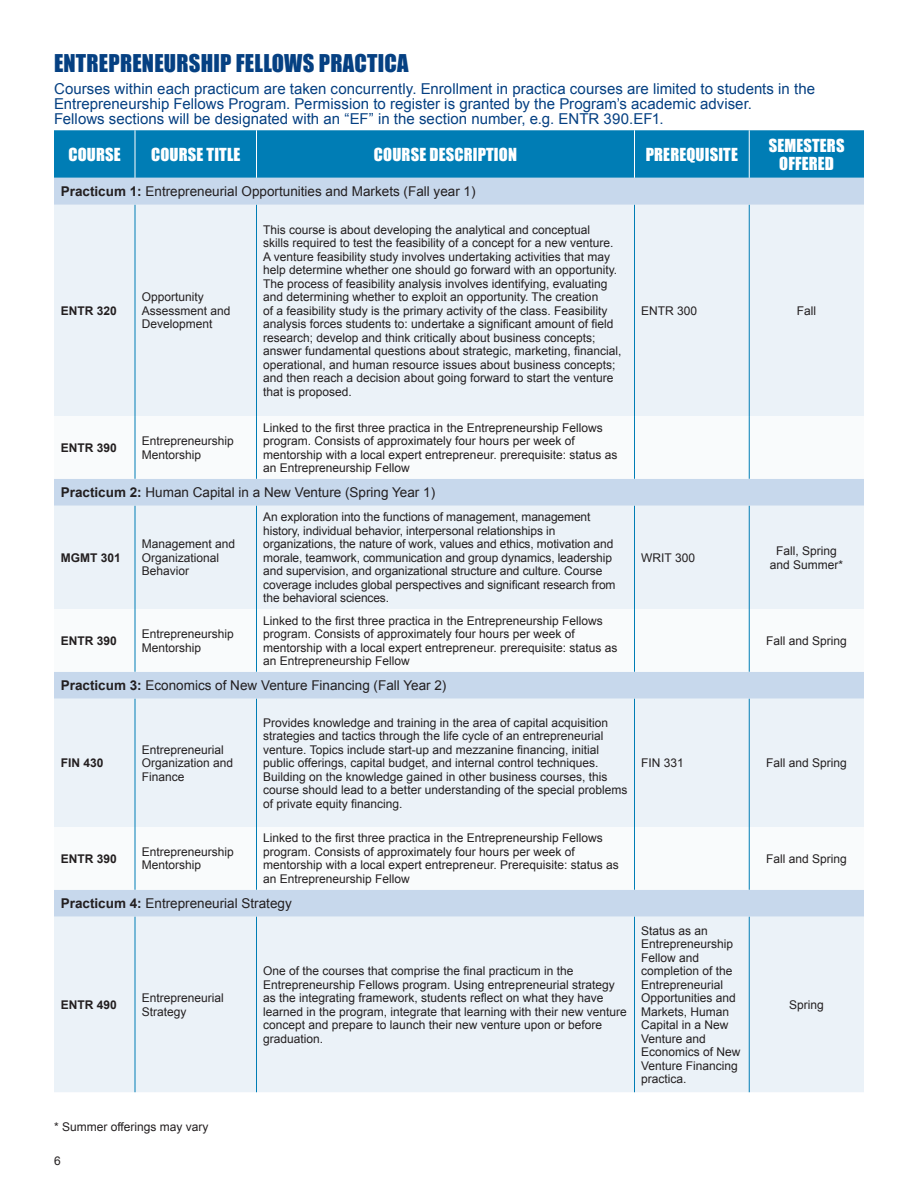
<style>
.page{position:relative;width:918px;height:1188px;background:#fff}
.page>*{position:absolute;margin:0;border:0;box-sizing:border-box;transform-origin:0 0}
.Title_15_Purple{font:22.5px "Impact";letter-spacing:.01em;color:#054082}
.Table_White_11{font:16.5px/18px "Impact";letter-spacing:.01em;color:#fff;text-align:center}
.t1{font:15px/15px "Arial";letter-spacing:.005em;color:#054082}
.Table_Content{font:13.5px "Arial";color:#231f20}
.Table_Content-2{font:12px/13.5px "Arial";color:#231f20}
.Table_Content-3{font:700 12px "Arial";color:#231f20}
.Table_Rows_Bold{font:700 12px "Arial";color:#231f20}
.s1{font-weight:700}
</style>
<div class="page">
<div style="left:54px;top:130px;width:810px;height:48px;background:#007db5"></div>
<div style="left:54px;top:178px;width:810px;height:27px;background:#c7d8ec"></div>
<div style="left:54px;top:205px;width:810px;height:887px;background:#ebf2f8"></div>
<svg style="left:54px;top:416px;width:810px;height:474px;fill:#ebf2f8"></svg>
<hr style="left:135px;top:130px;width:1px;height:48px;background:#fff">
<hr style="left:256px;top:130px;width:1px;height:48px;background:#fff">
<hr style="left:634px;top:130px;width:1px;height:48px;background:#fff">
<hr style="left:749px;top:130px;width:1px;height:48px;background:#fff">
<hr style="left:135px;top:205px;width:1px;height:211px;background:#007db5">
<hr style="left:256px;top:205px;width:1px;height:211px;background:#007db5">
<hr style="left:634px;top:205px;width:1px;height:211px;background:#007db5">
<hr style="left:749px;top:205px;width:1px;height:211px;background:#007db5">
<hr style="left:135px;top:416px;width:1px;height:63px;background:#007db5">
<hr style="left:256px;top:416px;width:1px;height:63px;background:#007db5">
<hr style="left:634px;top:416px;width:1px;height:63px;background:#007db5">
<hr style="left:749px;top:416px;width:1px;height:63px;background:#007db5">
<hr style="left:135px;top:506px;width:1px;height:103px;background:#007db5">
<hr style="left:256px;top:506px;width:1px;height:103px;background:#007db5">
<hr style="left:634px;top:506px;width:1px;height:103px;background:#007db5">
<hr style="left:749px;top:506px;width:1px;height:103px;background:#007db5">
<hr style="left:135px;top:609px;width:1px;height:63px;background:#007db5">
<hr style="left:256px;top:609px;width:1px;height:63px;background:#007db5">
<hr style="left:634px;top:609px;width:1px;height:63px;background:#007db5">
<hr style="left:749px;top:609px;width:1px;height:63px;background:#007db5">
<hr style="left:135px;top:699px;width:1px;height:128px;background:#007db5">
<hr style="left:256px;top:699px;width:1px;height:128px;background:#007db5">
<hr style="left:634px;top:699px;width:1px;height:128px;background:#007db5">
<hr style="left:749px;top:699px;width:1px;height:128px;background:#007db5">
<hr style="left:135px;top:827px;width:1px;height:63px;background:#007db5">
<hr style="left:256px;top:827px;width:1px;height:63px;background:#007db5">
<hr style="left:634px;top:827px;width:1px;height:63px;background:#007db5">
<hr style="left:749px;top:827px;width:1px;height:63px;background:#007db5">
<hr style="left:135px;top:917px;width:1px;height:175px;background:#007db5">
<hr style="left:256px;top:917px;width:1px;height:175px;background:#007db5">
<hr style="left:634px;top:917px;width:1px;height:175px;background:#007db5">
<hr style="left:749px;top:917px;width:1px;height:175px;background:#007db5">
<p class="Title_15_Purple" style="left:54px;top:46px;width:356px">ENTREPRENEURSHIP FELLOWS PRACTICA</p>
<p class="t1" style="left:54px;top:81px;width:763px">Courses within each practicum are taken concurrently. Enrollment in practica courses are limited to students in the<br>Entrepreneurship Fellows Program. Permission to register is granted by the Program’s academic adviser.<br>Fellows sections will be designated with an “EF” in the section number, e.g. ENTR 390.EF1.</p>
<p class="Table_White_11" style="left:68px;top:145px;width:54px">COURSE</p>
<p class="Table_White_11" style="left:151px;top:145px;width:91px">COURSE TITLE</p>
<p class="Table_White_11" style="left:374px;top:145px;width:145px">COURSE DESCRIPTION</p>
<p class="Table_White_11" style="left:646px;top:145px;width:94px">PREREQUISITE</p>
<p class="Table_White_11" style="left:769px;top:136px;width:77px">SEMESTERS<br>OFFERED</p>
<p class="Table_Content" style="left:61px;top:183px;width:416px"><span class="s1">Practicum 1:</span> Entrepreneurial Opportunities and Markets (Fall year 1)</p>
<p class="Table_Rows_Bold" style="left:61px;top:303px;width:58px">ENTR 320</p>
<p class="Table_Content-2" style="left:142px;top:290px;width:90px">Opportunity<br>Assessment and<br>Development</p>
<p class="Table_Content-2" style="left:263px;top:223px;width:360px">This course is about developing the analytical and conceptual<br>skills required to test the feasibility of a concept for a new venture.<br>A venture feasibility study involves undertaking activities that may help determine whether one should go forward with an opportunity.<br>The process of feasibility analysis involves identifying, evaluating and determining whether to exploit an opportunity. The creation<br>of a feasibility study is the primary activity of the class. Feasibility analysis forces students to: undertake a significant amount of field research; develop and think critically about business concepts; answer fundamental questions about strategic, marketing, financial, operational, and human resource issues about business concepts; and then reach a decision about going forward to start the venture that is proposed.</p>
<p class="Table_Content-2" style="left:263px;top:421px;width:356px">Linked to the first three practica in the Entrepreneurship Fellows program. Consists of approximately four hours per week of mentorship with a local expert entrepreneur. prerequisite: status as an Entrepreneurship Fellow</p>
<p class="Table_Content" style="left:61px;top:484px;width:376px"><span class="s1">Practicum 2:</span> Human Capital in a New Venture (Spring Year 1)</p>
<p class="Table_Rows_Bold" style="left:61px;top:440px;width:58px">ENTR 390</p>
<p class="Table_Content-2" style="left:142px;top:434px;width:94px">Entrepreneurship<br>Mentorship</p>
<p class="Table_Content-3" style="left:61px;top:550px;width:62px">MGMT 301</p>
<p class="Table_Content-2" style="left:142px;top:537px;width:95px">Management and<br>Organizational<br>Behavior</p>
<p class="Table_Content-3" style="left:61px;top:633px;width:58px">ENTR 390</p>
<p class="Table_Content-2" style="left:142px;top:627px;width:94px">Entrepreneurship<br>Mentorship</p>
<p class="Table_Content-2" style="left:263px;top:510px;width:354px">An exploration into the functions of management, management history, individual behavior, interpersonal relationships in organizations, the nature of work, values and ethics, motivation and morale, teamwork, communication and group dynamics, leadership and supervision, and organizational structure and culture. Course coverage includes global perspectives and significant research from the behavioral sciences.</p>
<p class="Table_Content-2" style="left:263px;top:614px;width:356px">Linked to the first three practica in the Entrepreneurship Fellows program. Consists of approximately four hours per week of mentorship with a local expert entrepreneur. prerequisite: status as an Entrepreneurship Fellow</p>
<p class="Table_Content" style="left:61px;top:677px;width:387px"><span class="s1">Practicum 3:</span> Economics of New Venture Financing (Fall Year 2)</p>
<p class="Table_Content-3" style="left:61px;top:755px;width:44px">FIN 430</p>
<p class="Table_Content-2" style="left:142px;top:743px;width:93px">Entrepreneurial<br>Organization and<br>Finance</p>
<p class="Table_Content-3" style="left:61px;top:851px;width:58px">ENTR 390</p>
<p class="Table_Content-2" style="left:142px;top:845px;width:94px">Entrepreneurship<br>Mentorship</p>
<p class="Table_Content-2" style="left:263px;top:716px;width:366px">Provides knowledge and training in the area of capital acquisition strategies and tactics through the life cycle of an entrepreneurial venture. Topics include start-up and mezzanine financing, initial public offerings, capital budget, and internal control techniques.<br>Building on the knowledge gained in other business courses, this course should lead to a better understanding of the special problems of private equity financing.</p>
<p class="Table_Content-2" style="left:263px;top:832px;width:357px">Linked to the first three practica in the Entrepreneurship Fellows program. Consists of approximately four hours per week of mentorship with a local expert entrepreneur. Prerequisite: status as an Entrepreneurship Fellow</p>
<p class="Table_Content" style="left:61px;top:895px;width:233px"><span class="s1">Practicum 4:</span> Entrepreneurial Strategy</p>
<p class="Table_Content-3" style="left:61px;top:997px;width:58px">ENTR 490</p>
<p class="Table_Content-2" style="left:142px;top:991px;width:84px">Entrepreneurial<br>Strategy</p>
<p class="Table_Content-2" style="left:263px;top:964px;width:365px">One of the courses that comprise the final practicum in the Entrepreneurship Fellows program. Using entrepreneurial strategy as the integrating framework, students reflect on what they have learned in the program, integrate that learning with their new venture concept and prepare to launch their new venture upon or before graduation.</p>
<p class="Table_Content-2" style="left:641px;top:304px;width:58px">ENTR 300</p>
<p class="Table_Content-2" style="left:797px;top:304px;width:21px">Fall</p>
<p class="Table_Content-2" style="left:641px;top:551px;width:55px">WRIT 300</p>
<p class="Table_Content-2" style="left:770px;top:544px;width:75px;text-align:center">Fall, Spring and Summer*</p>
<p class="Table_Content-2" style="left:766px;top:634px;width:82px">Fall and Spring</p>
<p class="Table_Content-2" style="left:641px;top:756px;width:44px">FIN 331</p>
<p class="Table_Content-2" style="left:766px;top:756px;width:82px">Fall and Spring</p>
<p class="Table_Content-2" style="left:641px;top:924px;width:101px">Status as an<br>Entrepreneurship<br>Fellow and completion of the<br>Entrepreneurial<br>Opportunities and<br>Markets, Human<br>Capital in a New<br>Venture and<br>Economics of New<br>Venture Financing practica.</p>
<p class="Table_Content-2" style="left:766px;top:852px;width:82px">Fall and Spring</p>
<p class="Table_Content-2" style="left:789px;top:998px;width:36px">Spring</p>
<p class="Table_Content-2" style="left:54px;top:1120px;width:156px">* Summer offerings may vary</p>
<p class="Table_Content-2" style="left:54px;top:1155px;width:8px">6</p>
</div>
